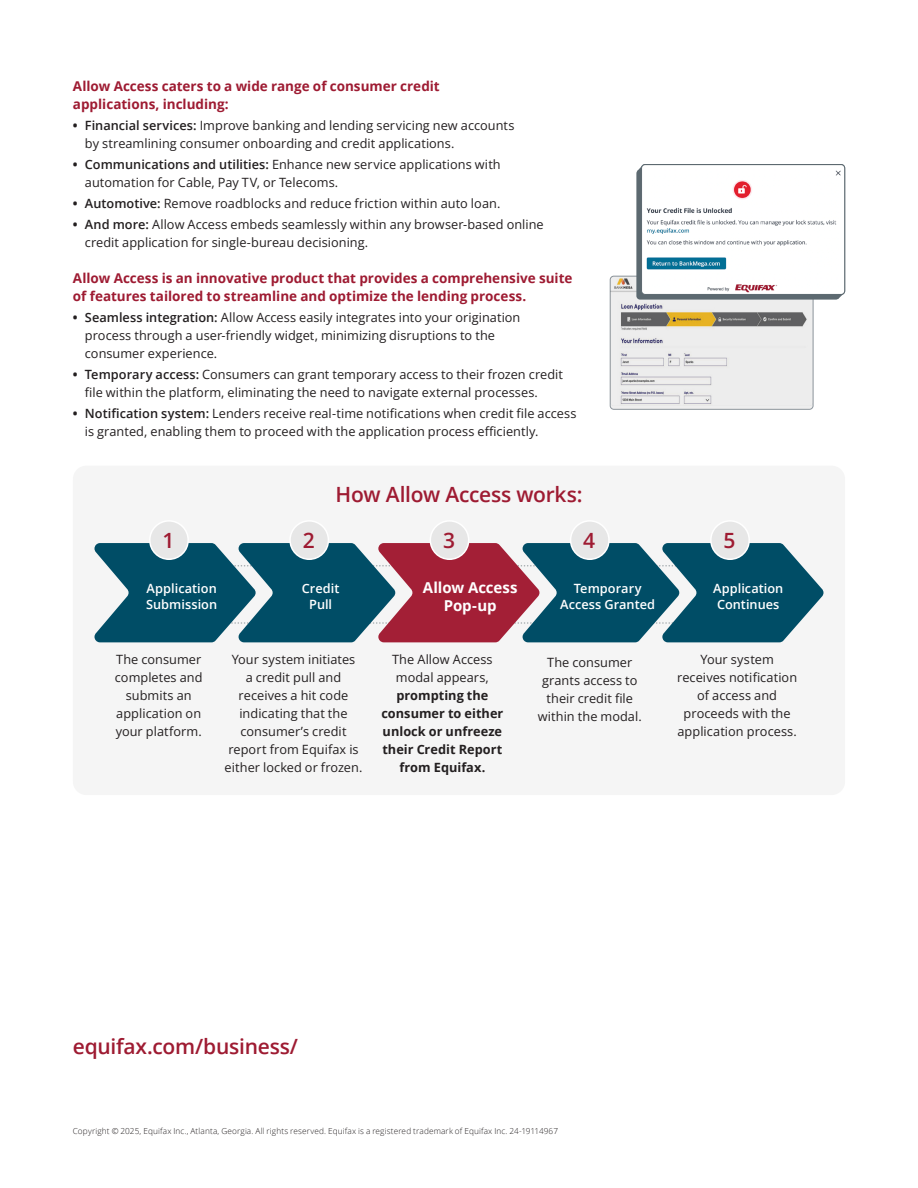
<style>
.page{position:relative;width:918px;height:1188px;background:#fff}
.page>*{position:absolute;margin:0;border:0;box-sizing:border-box;transform-origin:0 0}
.t1{font:600 21px "Open Sans";letter-spacing:-.015em;color:#9e1b32}
.t2{font:600 21px "Open Sans";color:#9e1b32}
.t3{font:700 15px/18px "Open Sans";letter-spacing:-.005em;color:#fff;text-align:center}
.t4{font:700 13.5px/18px "Open Sans";color:#9e1b32}
.t5{font:12.75px/18px "Open Sans";letter-spacing:.005em;color:#231f20}
.t6{font:600 12.75px/16.5px "Open Sans";color:#fff;text-align:center}
.t7{font:700 12.75px/18px "Open Sans";color:#231f20;text-align:center}
.t8{font:300 8.25px "Open Sans";letter-spacing:.015em;color:#231f20}
.s1{font-weight:700}
.s2{font-weight:600}
</style>
<div class="page">
<svg style="left:610px;top:276px;width:203px;height:133px;background:#dbd9d6"></svg>
<div style="left:610px;top:276px;width:203px;height:134px;border:1px solid #5b6771;border-radius:4px"></div>
<div style="left:636px;top:170px;width:204px;height:130px;background:#5c6970;border-radius:4px"></div>
<img style="left:643px;top:165px;width:202px;height:129px">
<div style="left:641px;top:164px;width:204px;height:131px;border:1px solid #5c6970;border-radius:4px"></div>
<svg style="left:828px;top:294px;width:15px;height:5px"></svg>
<div style="left:73px;top:466px;width:772px;height:329px;background:#f5f5f5;border-radius:14px"></div>
<svg style="left:95px;top:543px;width:729px;height:99px;background:#425f74"></svg>
<div style="left:150px;top:521px;width:38px;height:38px;background:#e7e7e7;border-radius:50%"></div>
<div style="left:149px;top:520px;width:40px;height:40px;border:2px solid #fff;border-radius:50%"></div>
<div style="left:290px;top:521px;width:38px;height:38px;background:#e7e7e7;border-radius:50%"></div>
<div style="left:289px;top:520px;width:40px;height:40px;border:2px solid #fff;border-radius:50%"></div>
<div style="left:430px;top:521px;width:39px;height:38px;background:#e7e7e7;border-radius:50%"></div>
<div style="left:430px;top:520px;width:39px;height:40px;border:2px solid #fff;border-radius:50%"></div>
<div style="left:571px;top:521px;width:38px;height:38px;background:#e7e7e7;border-radius:50%"></div>
<div style="left:570px;top:520px;width:40px;height:40px;border:2px solid #fff;border-radius:50%"></div>
<div style="left:711px;top:521px;width:38px;height:38px;background:#e7e7e7;border-radius:50%"></div>
<div style="left:710px;top:520px;width:40px;height:40px;border:2px solid #fff;border-radius:50%"></div>
<p class="t4" style="left:73px;top:77px;width:368px">Allow Access caters to a wide range of consumer credit applications, including:</p>
<p class="t5" style="left:85px;top:116px;width:431px;text-indent:-12px"><span class="s1">•</span> <span class="s2">Financial services:</span> Improve banking and lending servicing new accounts by streamlining consumer onboarding and credit applications.</p>
<p class="t5" style="left:85px;top:155px;width:417px;text-indent:-12px"><span class="s1">•</span> <span class="s2">Communications and utilities:</span> Enhance new service applications with automation for Cable, Pay TV, or Telecoms.</p>
<p class="t5" style="left:73px;top:194px;width:429px"><span class="s1">•</span> <span class="s2">Automotive:</span> Remove roadblocks and reduce friction within auto loan.</p>
<p class="t5" style="left:85px;top:215px;width:460px;text-indent:-12px"><span class="s1">•</span> <span class="s2">And more:</span> Allow Access embeds seamlessly within any browser-based online credit application for single-bureau decisioning.</p>
<p class="t4" style="left:73px;top:269px;width:501px">Allow Access is an innovative product that provides a comprehensive suite of features tailored to streamline and optimize the lending process.</p>
<p class="t5" style="left:85px;top:308px;width:437px;text-indent:-12px"><span class="s1">•</span> <span class="s2">Seamless integration:</span> Allow Access easily integrates into your origination process through a user-friendly widget, minimizing disruptions to the consumer experience.</p>
<p class="t5" style="left:85px;top:365px;width:480px;text-indent:-12px"><span class="s1">•</span> <span class="s2">Temporary access:</span> Consumers can grant temporary access to their frozen credit file within the platform, eliminating the need to navigate external processes.</p>
<p class="t5" style="left:85px;top:404px;width:493px;text-indent:-12px"><span class="s1">•</span> <span class="s2">Notification system:</span> Lenders receive real-time notifications when credit file access is granted, enabling them to proceed with the application process efficiently.</p>
<h1 class="t1" style="left:336px;top:480px;width:248px">How Allow Access works:</h1>
<h1 class="t2" style="left:163px;top:525px;width:14px">1</h1>
<h1 class="t2" style="left:303px;top:525px;width:14px">2</h1>
<h1 class="t2" style="left:443px;top:525px;width:14px">3</h1>
<h1 class="t2" style="left:583px;top:525px;width:14px">4</h1>
<h1 class="t2" style="left:724px;top:525px;width:14px">5</h1>
<p class="t6" style="left:146px;top:580px;width:73px;text-align:left">Application<br>Submission</p>
<p class="t6" style="left:302px;top:580px;width:39px">Credit<br>Pull</p>
<p class="t5" style="left:115px;top:650px;width:89px;text-align:center">The consumer completes and submits an application on your platform.</p>
<p class="t5" style="left:225px;top:650px;width:139px;text-align:center">Your system initiates<br>a credit pull and receives a hit code indicating that the consumer’s credit report from Equifax is either locked or frozen.</p>
<p class="t3" style="left:423px;top:578px;width:96px">Allow Access<br>Pop-up</p>
<p class="t6" style="left:560px;top:580px;width:96px">Temporary<br>Access Granted</p>
<p class="t6" style="left:713px;top:580px;width:72px">Application<br>Continues</p>
<p class="t5" style="left:392px;top:650px;width:102px">The Allow Access modal appears,</p>
<p class="t7" style="left:381px;top:686px;width:124px">prompting the consumer to either unlock or unfreeze their Credit Report from Equifax.</p>
<p class="t5" style="left:538px;top:654px;width:105px;text-align:center">The consumer grants access to their credit file within the modal.</p>
<p class="t5" style="left:677px;top:650px;width:121px;text-align:center">Your system receives notification of access and proceeds with the application process.</p>
<h1 class="t1" style="left:73px;top:1032px;width:227px">equifax.com/business/</h1>
<p class="t8" style="left:73px;top:1125px;width:487px">Copyright © 2025, Equifax Inc., Atlanta, Georgia. All rights reserved. Equifax is a registered trademark of Equifax Inc. 24-19114967</p>
</div>
